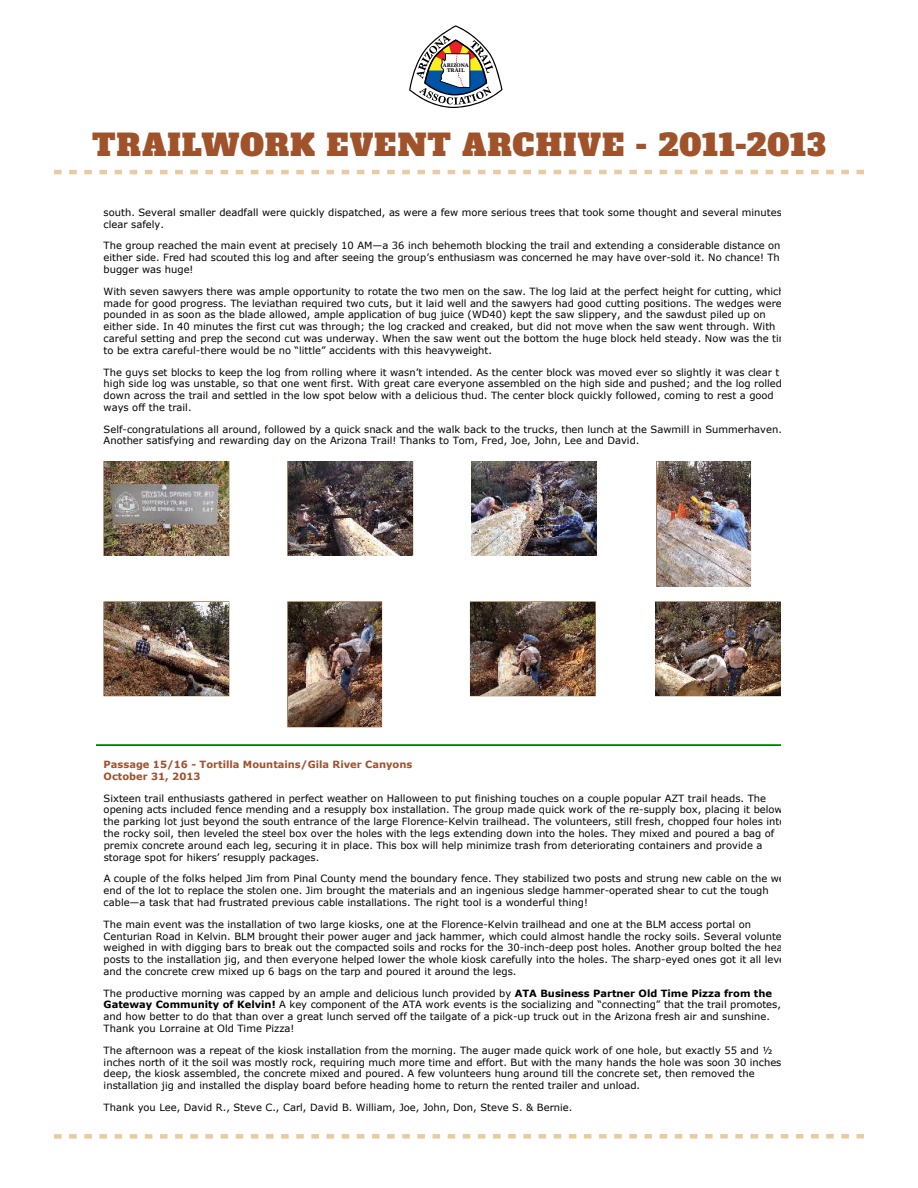
<style>
.page{position:relative;width:918px;height:1188px;background:#fff}
.page>*{position:absolute;margin:0;border:0;box-sizing:border-box;transform-origin:0 0}
.t1{font:30px "Alfa Slab One";letter-spacing:.04em;color:#a0522b}
.t2{font:9.9px/11.9px "Verdana";color:#000}
.t3{font:700 9.9px/11.9px "Verdana";color:#a0522d}
.t4{font:700 5.1px/5.1px "Marion";color:#000;text-align:center}
.s1{font-weight:700}
</style>
<div class="page">
<svg style="left:409px;top:25px;width:94px;height:83px"></svg>
<svg style="left:54px;top:170px;width:810px;height:4px"></svg>
<svg style="left:54px;top:1134px;width:810px;height:5px"></svg>
<svg style="left:96px;top:744px;width:684px;height:2px"></svg>
<div style="left:104px;top:461px;width:125px;height:95px;border:1px solid #8b4513"></div>
<img style="left:104px;top:462px;width:125px;height:93px">
<img style="left:288px;top:462px;width:124px;height:93px">
<img style="left:472px;top:462px;width:124px;height:93px">
<img style="left:657px;top:462px;width:93px;height:124px">
<img style="left:104px;top:602px;width:125px;height:93px">
<img style="left:288px;top:602px;width:93px;height:124px">
<div style="left:470px;top:602px;width:126px;height:94px;border:1px solid #8b4513"></div>
<img style="left:471px;top:602px;width:124px;height:93px">
<img style="left:656px;top:602px;width:124px;height:93px">
<p class="t4" style="left:443px;top:63px;width:27px">ARIZONA<br>TRAIL</p>
<h1 class="t1" style="left:92px;top:125px;width:735px">TRAILWORK EVENT ARCHIVE - 2011-2013</h1>
<p class="t2" style="left:104px;top:207px;width:680px">south. Several smaller deadfall were quickly dispatched, as were a few more serious trees that took some thought and several minutes clear safely.</p>
<p class="t2" style="left:104px;top:240px;width:678px;text-align:justify">The group reached the main event at precisely 10 AM—a 36 inch behemoth blocking the trail and extending a considerable distance on either side. Fred had scouted this log and after seeing the group’s enthusiasm was concerned he may have over-sold it. No chance! Th bugger was huge!</p>
<p class="t2" style="left:104px;top:285px;width:686px">With seven sawyers there was ample opportunity to rotate the two men on the saw. The log laid at the perfect height for cutting, which made for good progress. The leviathan required two cuts, but it laid well and the sawyers had good cutting positions. The wedges were pounded in as soon as the blade allowed, ample application of bug juice (WD40) kept the saw slippery, and the sawdust piled up on either side. In 40 minutes the first cut was through; the log cracked and creaked, but did not move when the saw went through. With careful setting and prep the second cut was underway. When the saw went out the bottom the huge block held steady. Now was the tim to be extra careful-there would be no “little” accidents with this heavyweight.</p>
<p class="t2" style="left:104px;top:366px;width:680px">The guys set blocks to keep the log from rolling where it wasn’t intended. As the center block was moved ever so slightly it was clear t high side log was unstable, so that one went first. With great care everyone assembled on the high side and pushed; and the log rolled down across the trail and settled in the low spot below with a delicious thud. The center block quickly followed, coming to rest a good ways off the trail.</p>
<p class="t2" style="left:104px;top:423px;width:680px">Self-congratulations all around, followed by a quick snack and the walk back to the trucks, then lunch at the Sawmill in Summerhaven.<br>Another satisfying and rewarding day on the Arizona Trail! Thanks to Tom, Fred, Joe, John, Lee and David.</p>
<p class="t3" style="left:104px;top:759px;width:310px">Passage 15/16 - Tortilla Mountains/Gila River Canyons<br>October 31, 2013</p>
<p class="t2" style="left:104px;top:792px;width:683px">Sixteen trail enthusiasts gathered in perfect weather on Halloween to put finishing touches on a couple popular AZT trail heads. The opening acts included fence mending and a resupply box installation. The group made quick work of the re-supply box, placing it below the parking lot just beyond the south entrance of the large Florence-Kelvin trailhead. The volunteers, still fresh, chopped four holes into the rocky soil, then leveled the steel box over the holes with the legs extending down into the holes. They mixed and poured a bag of premix concrete around each leg, securing it in place. This box will help minimize trash from deteriorating containers and provide a storage spot for hikers’ resupply packages.</p>
<p class="t2" style="left:104px;top:873px;width:683px">A couple of the folks helped Jim from Pinal County mend the boundary fence. They stabilized two posts and strung new cable on the we end of the lot to replace the stolen one. Jim brought the materials and an ingenious sledge hammer-operated shear to cut the tough cable—a task that had frustrated previous cable installations. The right tool is a wonderful thing!</p>
<p class="t2" style="left:104px;top:918px;width:683px">The main event was the installation of two large kiosks, one at the Florence-Kelvin trailhead and one at the BLM access portal on Centurian Road in Kelvin. BLM brought their power auger and jack hammer, which could almost handle the rocky soils. Several volunte weighed in with digging bars to break out the compacted soils and rocks for the 30-inch-deep post holes. Another group bolted the hea posts to the installation jig, and then everyone helped lower the whole kiosk carefully into the holes. The sharp-eyed ones got it all leve and the concrete crew mixed up 6 bags on the tarp and poured it around the legs.</p>
<p class="t2" style="left:104px;top:987px;width:679px">The productive morning was capped by an ample and delicious lunch provided by <span class="s1">ATA Business Partner Old Time Pizza from the Gateway Community of Kelvin!</span> A key component of the ATA work events is the socializing and “connecting” that the trail promotes, and how better to do that than over a great lunch served off the tailgate of a pick-up truck out in the Arizona fresh air and sunshine.<br>Thank you Lorraine at Old Time Pizza!</p>
<p class="t2" style="left:104px;top:1044px;width:679px">The afternoon was a repeat of the kiosk installation from the morning. The auger made quick work of one hole, but exactly 55 and ½ inches north of it the soil was mostly rock, requiring much more time and effort. But with the many hands the hole was soon 30 inches deep, the kiosk assembled, the concrete mixed and poured. A few volunteers hung around till the concrete set, then removed the installation jig and installed the display board before heading home to return the rented trailer and unload.</p>
<p class="t2" style="left:104px;top:1102px;width:470px">Thank you Lee, David R., Steve C., Carl, David B. William, Joe, John, Don, Steve S. &amp; Bernie.</p>
</div>
